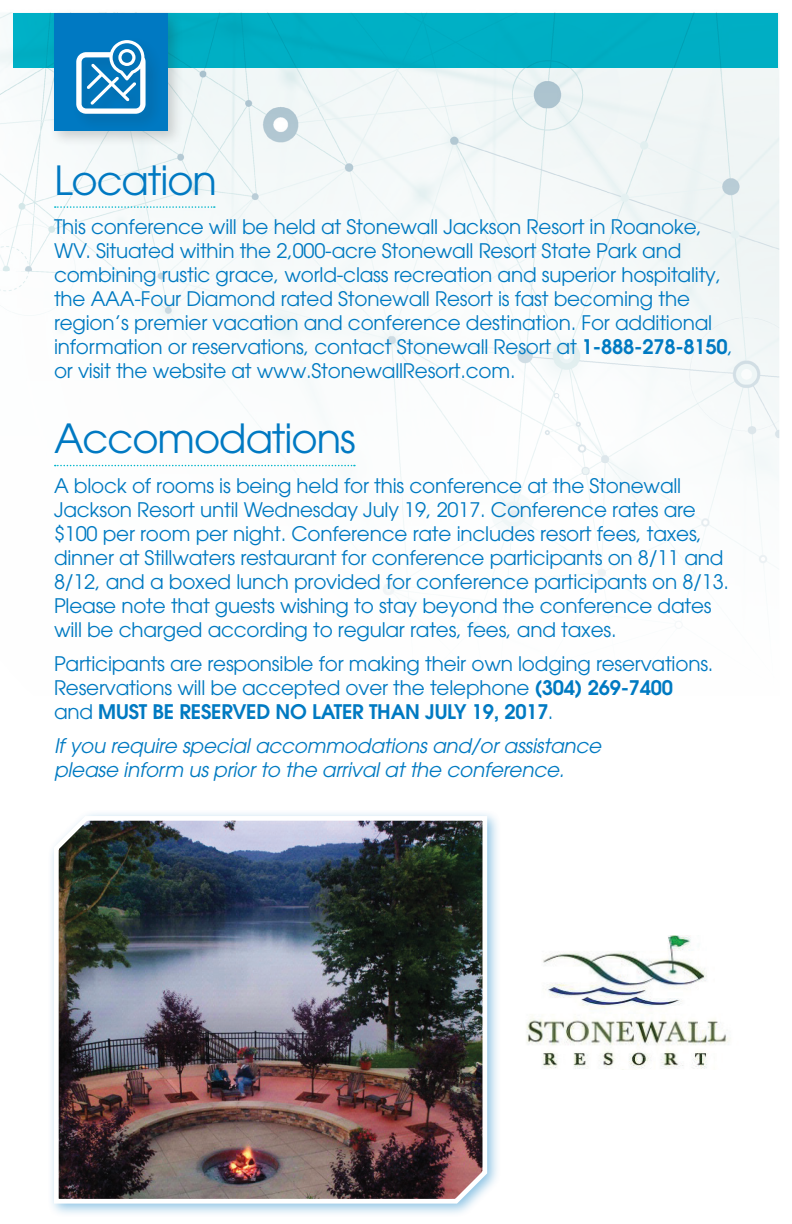
<style>
.page{position:relative;width:792px;height:1224px;background:#fff}
.page>*{position:absolute;margin:0;border:0;box-sizing:border-box;transform-origin:0 0}
.t1{font:40px "Avant Garde";letter-spacing:-.025em;color:#0079c2}
.t2{font:20px/24px "Avant Garde";letter-spacing:-.01em;color:#007ac2}
.t3{font:italic 20px/24px "Avant Garde";letter-spacing:-.01em;color:#007ac2}
.s1{font-weight:600}
</style>
<div class="page">
<img style="left:0;top:12px;width:780px;height:617px">
<svg style="left:55px;top:206px;width:160px;height:2px"></svg>
<svg style="left:55px;top:465px;width:300px;height:1px"></svg>
<div style="left:48px;top:8px;width:136px;height:140px;background:#231f20;opacity:.2"></div>
<div style="left:54px;top:14px;width:114px;height:117px;background:#0079c2"></div>
<div style="left:72px;top:37px;width:92px;height:95px;background:#0077be"></div>
<svg style="left:76px;top:40px;width:70px;height:74px"></svg>
<div style="left:47px;top:809px;width:455px;height:410px;background:#0079c2;opacity:.45"></div>
<img style="left:52px;top:814px;width:439px;height:392px">
<img style="left:526px;top:936px;width:204px;height:134px">
<h1 class="t1" style="left:54px;top:156px;width:165px">Location</h1>
<p class="t2" style="left:54px;top:215px;width:681px">This conference will be held at Stonewall Jackson Resort in Roanoke, WV. Situated within the 2,000-acre Stonewall Resort State Park and combining rustic grace, world-class recreation and superior hospitality, the AAA-Four Diamond rated Stonewall Resort is fast becoming the region’s premier vacation and conference destination. For additional information or reservations, contact Stonewall Resort at <span class="s1">1-888-278-8150</span>, or visit the website at www.StonewallResort.com.</p>
<h1 class="t1" style="left:54px;top:415px;width:303px">Accomodations</h1>
<p class="t2" style="left:54px;top:474px;width:677px">A block of rooms is being held for this conference at the Stonewall Jackson Resort until Wednesday July 19, 2017. Conference rates are $100 per room per night. Conference rate includes resort fees, taxes, dinner at Stillwaters restaurant for conference participants on 8/11 and 8/12, and a boxed lunch provided for conference participants on 8/13.<br>Please note that guests wishing to stay beyond the conference dates will be charged according to regular rates, fees, and taxes.</p>
<p class="t2" style="left:54px;top:652px;width:661px">Participants are responsible for making their own lodging reservations.<br>Reservations will be accepted over the telephone <span class="s1">(304) 269-7400 </span>and <span class="s1">MUST BE RESERVED NO LATER THAN JULY 19, 2017</span>.</p>
<p class="t3" style="left:54px;top:734px;width:549px">If you require special accommodations and/or assistance please inform us prior to the arrival at the conference.</p>
</div>
